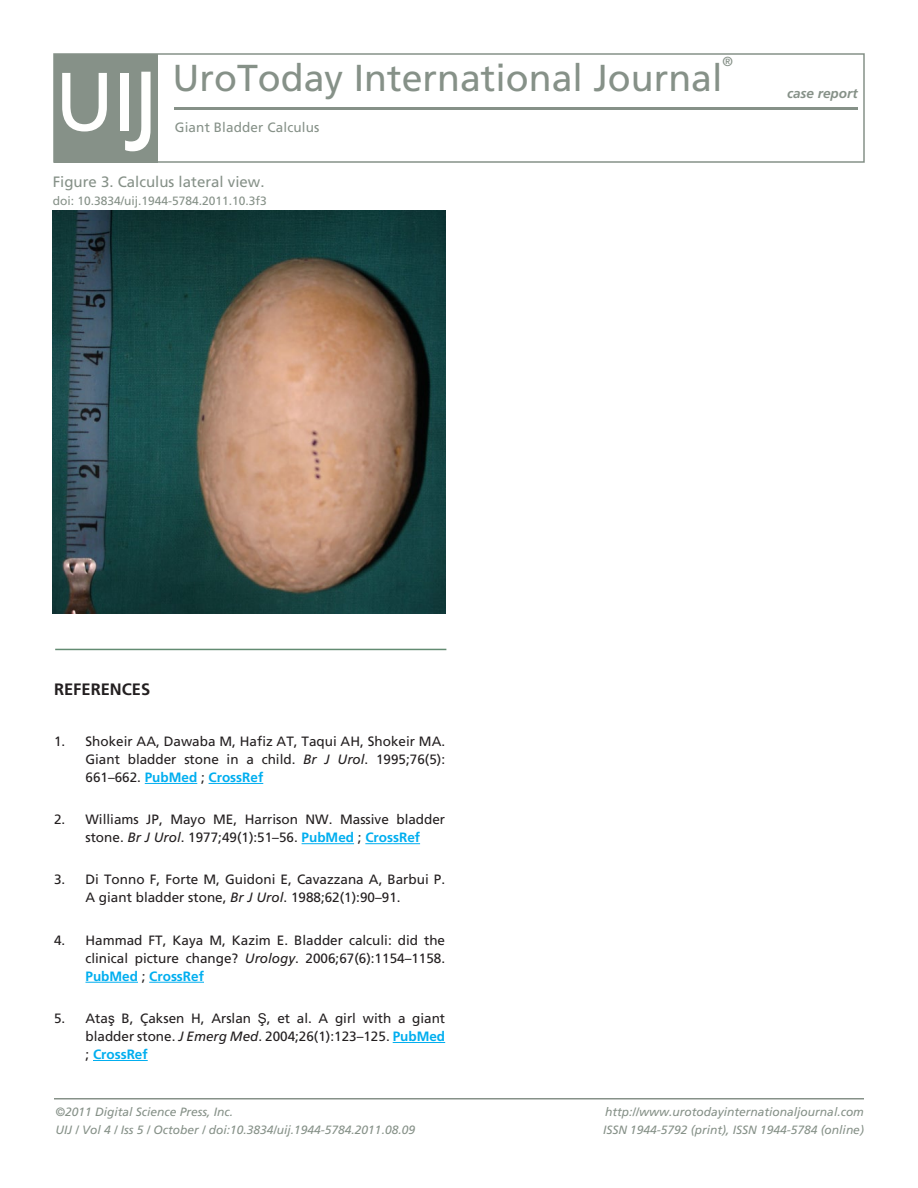
<style>
.page{position:relative;width:918px;height:1188px;background:#fff}
.page>*{position:absolute;margin:0;border:0;box-sizing:border-box;transform-origin:0 0}
.t1{font:82.5px "Frutiger";color:#fffffe}
.t2{font:37.5px "Frutiger";color:#869188}
.t3{font:700 16.5px "Frutiger";color:#231f20}
.t4{font:15px "Frutiger";color:#869188}
.t5{font:13.5px/18px "Frutiger";color:#231f20;text-align:justify}
.t6{font:13.5px "Frutiger";letter-spacing:.01em;color:#869188}
.t7{font:italic 700 13.5px "Frutiger";color:#869188}
.t8{font:13.05px "Frutiger";color:#869188}
.t9{font:italic 12px/18px "Frutiger";color:#869188}
.t10{font:12px "Frutiger";color:#869188}
.s1{font-size:112.2px}
.s2{font-style:italic}
.s3{font-weight:700;color:#00aeef}
.s4{font-family:"Arial"}
</style>
<div class="page">
<hr style="left:54px;top:1098px;width:810px;height:2px;background:#869188">
<hr style="left:174px;top:107px;width:684px;height:3px;background:#869188">
<div style="left:54px;top:54px;width:103px;height:108px;background:#869188"></div>
<hr style="left:145px;top:783px;width:52px;height:1px;background:#00aeef">
<hr style="left:209px;top:783px;width:54px;height:1px;background:#00aeef">
<hr style="left:302px;top:843px;width:52px;height:1px;background:#00aeef">
<hr style="left:365px;top:843px;width:55px;height:1px;background:#00aeef">
<hr style="left:86px;top:982px;width:52px;height:1px;background:#00aeef">
<hr style="left:149px;top:982px;width:55px;height:1px;background:#00aeef">
<hr style="left:393px;top:1042px;width:52px;height:1px;background:#00aeef">
<hr style="left:93px;top:1060px;width:55px;height:1px;background:#00aeef">
<hr style="left:55px;top:649px;width:391px;height:1px;background:#638b72">
<img style="left:53px;top:211px;width:392px;height:402px">
<div style="left:53px;top:53px;width:812px;height:110px;border:2px solid #869188"></div>
<h1 class="t1" style="left:55px;top:53px;width:106px">UI<span class="s1">J</span></h1>
<p class="t8" style="left:723px;top:53px;width:12px">®</p>
<h2 class="t2" style="left:172px;top:56px;width:552px">UroToday International Journal</h2>
<p class="t6" style="left:175px;top:119px;width:146px">Giant Bladder Calculus</p>
<p class="t4" style="left:53px;top:173px;width:213px">Figure 3. Calculus lateral view.</p>
<p class="t10" style="left:53px;top:193px;width:216px">doi: 10.3834/uij.1944-5784.2011.10.3f3</p>
<p class="t7" style="left:787px;top:86px;width:72px">case report</p>
<p class="t3" style="left:54px;top:679px;width:98px">REFERENCES</p>
<p class="t5" style="left:85px;top:732px;width:361px;text-indent:-31px">1. Shokeir AA, Dawaba M, Hafiz AT, Taqui AH, Shokeir MA.<br>Giant bladder stone in a child. <span class="s2">Br J Urol</span>. 1995;76(5):<br>661–662. <span class="s3">PubMed</span> ; <span class="s3">CrossRef</span></p>
<p class="t5" style="left:54px;top:810px;width:393px;text-align:center">2. Williams JP, Mayo ME, Harrison NW. Massive bladder stone. <span class="s2">Br J Urol</span>. 1977;49(1):51–56. <span class="s3">PubMed</span> ; <span class="s3">CrossRef</span></p>
<p class="t5" style="left:85px;top:871px;width:361px;text-indent:-31px">3. Di Tonno F, Forte M, Guidoni E, Cavazzana A, Barbui P.<br>A giant bladder stone, <span class="s2">Br J Urol</span>. 1988;62(1):90–91.</p>
<p class="t5" style="left:85px;top:931px;width:361px;text-indent:-31px">4. Hammad FT, Kaya M, Kazim E. Bladder calculi: did the clinical picture change? <span class="s2">Urology</span>. 2006;67(6):1154–1158.<br><span class="s3">PubMed</span> ; <span class="s3">CrossRef</span></p>
<p class="t5" style="left:85px;top:1009px;width:361px;text-indent:-31px">5. Ata<span class="s4">ş</span> B, Çaksen H, Arslan <span class="s4">Ş</span>, et al. A girl with a giant bladder stone. <span class="s2">J Emerg Med</span>. 2004;26(1):123–125. <span class="s3">PubMed </span>; <span class="s3">CrossRef</span></p>
<p class="t9" style="left:56px;top:1103px;width:361px">©2011 Digital Science Press, Inc.<br>UIJ / Vol 4 / Iss 5 / October / doi:10.3834/uij.1944-5784.2011.08.09</p>
<p class="t9" style="left:603px;top:1103px;width:262px">http://www.urotodayinternationaljournal.com<br>ISSN 1944-5792 (print), ISSN 1944-5784 (online)</p>
</div>
